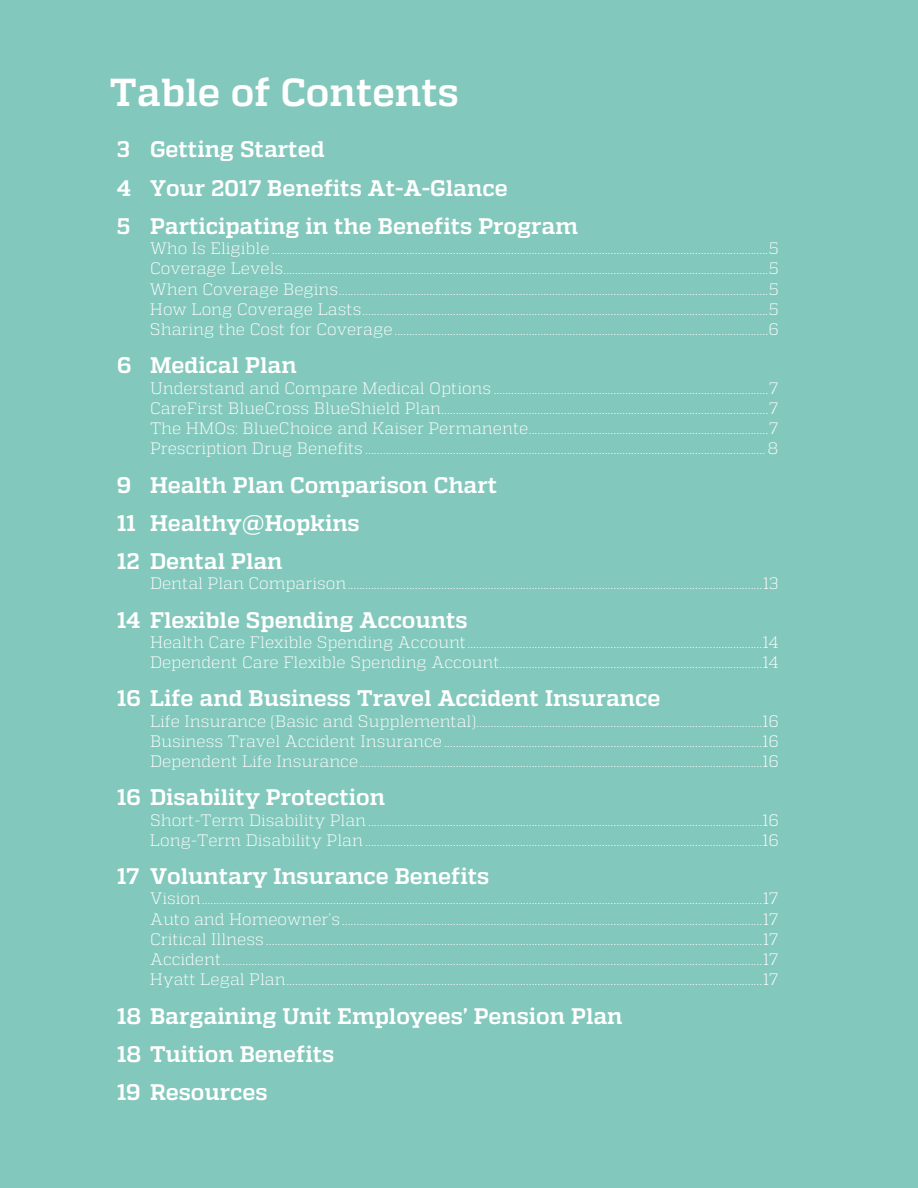
<style>
.page{position:relative;width:918px;height:1188px;background:#83c8bc}
.page>*{position:absolute;margin:0;border:0;box-sizing:border-box;transform-origin:0 0}
.t1{font:700 39px "Quadon";color:#fff}
.t2{font:700 22.5px/38.2px "Quadon";color:#fff}
.t3{font:300 16.5px/20.2px "Quadon";color:#fff;text-align:justify}
</style>
<div class="page">
<h1 class="t1" style="left:110px;top:70px;width:351px">Table of Contents</h1>
<h2 class="t2" style="left:117px;top:131px;width:463px">3 Getting Started<br>4 Your 2017 Benefits At-A-Glance<br>5 Participating in the Benefits Program</h2>
<p class="t3" style="left:150px;top:238px;width:630px">Who Is Eligible..........................................................................................................................................................................5<br>Coverage Levels......................................................................................................................................................................5<br>When Coverage Begins...................................................................................................................................................5<br>How Long Coverage Lasts...........................................................................................................................................5<br>Sharing the Cost for Coverage................................................................................................................................6</p>
<h2 class="t2" style="left:117px;top:347px;width:181px">6 Medical Plan</h2>
<p class="t3" style="left:150px;top:378px;width:630px">Understand and Compare Medical Options ..............................................................................................7<br>CareFirst BlueCross BlueShield Plan................................................................................................................7<br>The HMOs: BlueChoice and Kaiser Permanente..................................................................................7<br>Prescription Drug Benefits .........................................................................................................................................8</p>
<h2 class="t2" style="left:117px;top:466px;width:382px">9 Health Plan Comparison Chart<br>11 Healthy@Hopkins<br>12 Dental Plan</h2>
<p class="t3" style="left:150px;top:573px;width:630px">Dental Plan Comparison..............................................................................................................................................13</p>
<h2 class="t2" style="left:117px;top:601px;width:352px">14 Flexible Spending Accounts</h2>
<p class="t3" style="left:150px;top:632px;width:630px">Health Care Flexible Spending Account.....................................................................................................14<br>Dependent Care Flexible Spending Account..........................................................................................14</p>
<h2 class="t2" style="left:117px;top:680px;width:545px">16 Life and Business Travel Accident Insurance</h2>
<p class="t3" style="left:150px;top:711px;width:630px">Life Insurance (Basic and Supplemental)..................................................................................................16<br>Business Travel Accident Insurance.............................................................................................................16<br>Dependent Life Insurance..........................................................................................................................................16</p>
<h2 class="t2" style="left:117px;top:779px;width:270px">16 Disability Protection</h2>
<p class="t3" style="left:150px;top:810px;width:630px">Short-Term Disability Plan.......................................................................................................................................16<br>Long-Term Disability Plan........................................................................................................................................16</p>
<h2 class="t2" style="left:117px;top:857px;width:374px">17 Voluntary Insurance Benefits</h2>
<p class="t3" style="left:150px;top:888px;width:630px">Vision................................................................................................................................................................................................17<br>Auto and Homeowner’s................................................................................................................................................17<br>Critical Illness..........................................................................................................................................................................17<br>Accident.........................................................................................................................................................................................17<br>Hyatt Legal Plan...................................................................................................................................................................17</p>
<h2 class="t2" style="left:117px;top:997px;width:507px">18 Bargaining Unit Employees’ Pension Plan<br>18 Tuition Benefits<br>19 Resources</h2>
</div>
